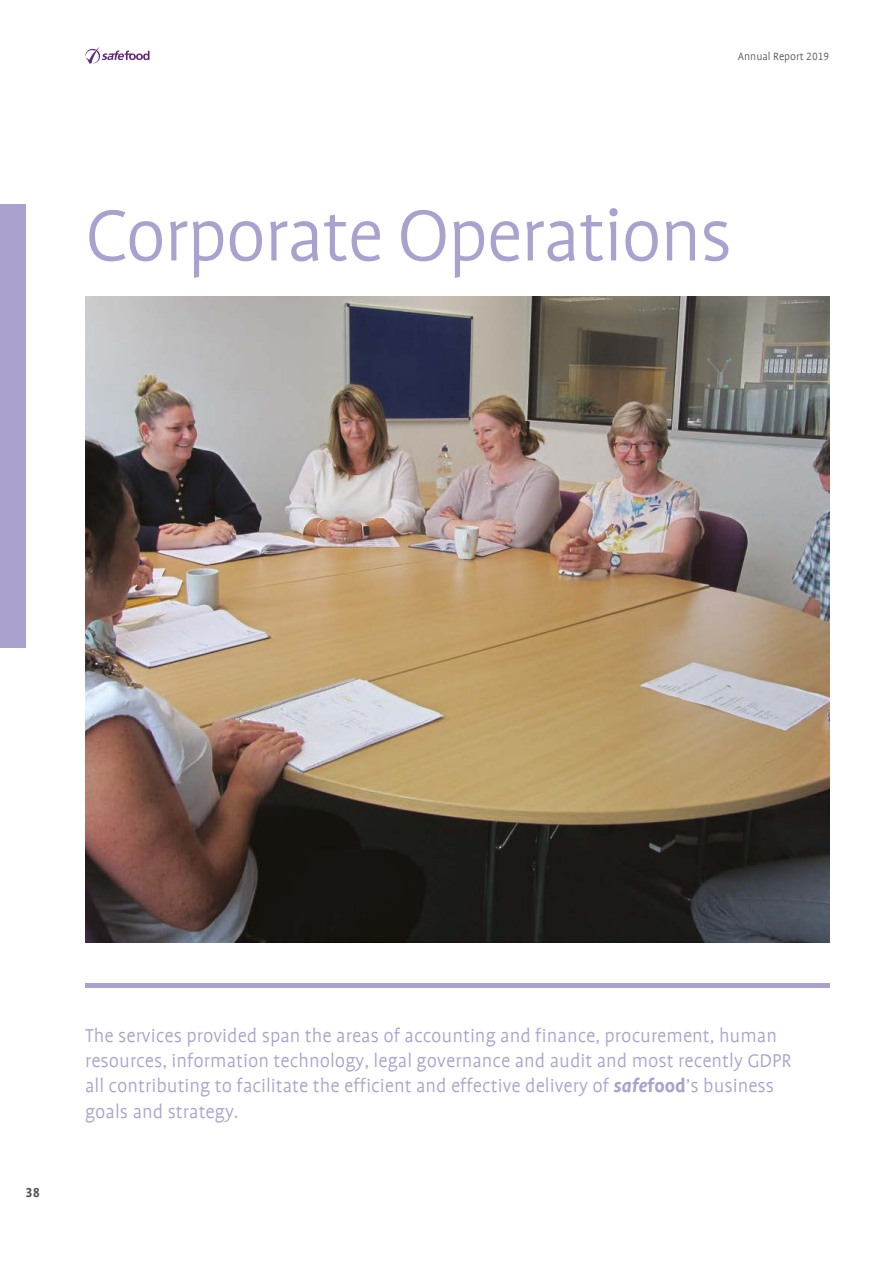
<style>
.page{position:relative;width:893px;height:1263px;background:#fff}
.page>*{position:absolute;margin:0;border:0;box-sizing:border-box;transform-origin:0 0}
.t1{font:300 82.5px "Profile";letter-spacing:-.025em;color:#aba1ce}
.t2{font:300 21px/25.2px "Profile";color:#aba1ce}
.t3{font:700 15px "Profile NO";color:#565555}
.t4{font:300 12px "Profile";color:#555}
.s1{font-family:"Profile NO"}
.s2{font-weight:700;font-style:italic}
.s3{font-weight:700}
</style>
<div class="page">
<svg style="left:85px;top:47px;width:65px;height:17px"></svg>
<img style="left:85px;top:296px;width:744px;height:647px">
<hr style="left:85px;top:983px;width:744px;height:4px;background:#aba1ce">
<div style="left:0;top:204px;width:26px;height:443px;background:#aba1ce"></div>
<p class="t4" style="left:738px;top:51px;width:93px">Annual Report <span class="s1">2019</span></p>
<h1 class="t1" style="left:85px;top:193px;width:649px">Corporate Operations</h1>
<p class="t3" style="left:26px;top:1185px;width:16px">38</p>
<p class="t2" style="left:85px;top:1023px;width:708px">The services provided span the areas of accounting and finance, procurement, human resources, information technology, legal governance and audit and most recently GDPR all contributing to facilitate the efficient and effective delivery of <span class="s2">safe</span><span class="s3">food</span>’s business goals and strategy.</p>
</div>
